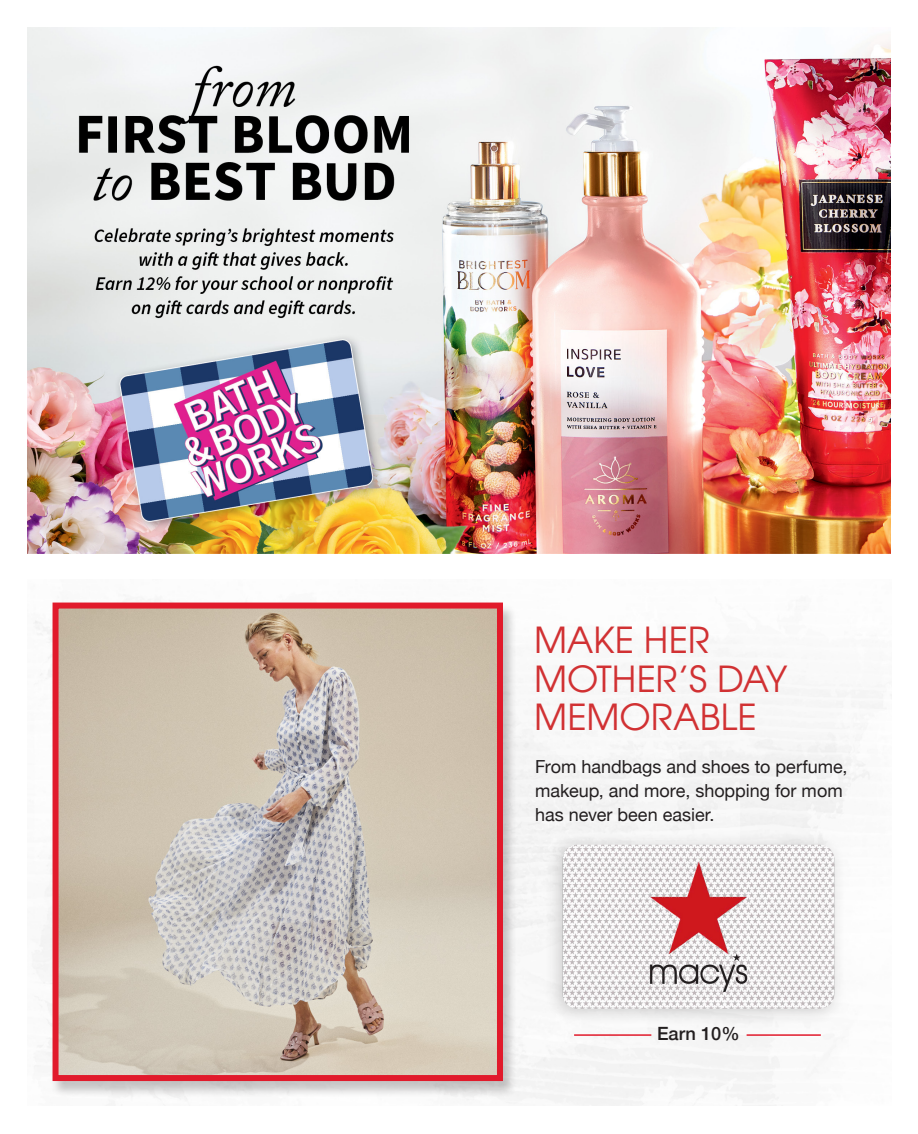
<style>
.page{position:relative;width:918px;height:1134px;background:#fff}
.page>*{position:absolute;margin:0;border:0;box-sizing:border-box;transform-origin:0 0}
.t1{font:36px/39px "Evolventa";color:#d13133}
.t2{font:500 18.3px "Helvetica Neue";color:#231f20}
.t3{font:18px/24px "Helvetica Neue";color:#231f20}
</style>
<div class="page">
<img style="left:27px;top:27px;width:864px;height:527px">
<div style="left:50px;top:603px;width:467px;height:495px;background:#231f20;opacity:.25"></div>
<img style="left:60px;top:610px;width:436px;height:464px">
<div style="left:53px;top:603px;width:450px;height:478px;border:6px solid #e11a2b"></div>
<hr style="left:574px;top:1034px;width:77px;height:2px;background:#e11a2b">
<hr style="left:747px;top:1034px;width:74px;height:2px;background:#e11a2b">
<div style="left:544px;top:832px;width:303px;height:195px;background:#231f20;opacity:.2"></div>
<img style="left:563px;top:845px;width:271px;height:164px">
<p class="t1" style="left:534px;top:620px;width:255px">MAKE HER<br>MOTHER’S DAY<br>MEMORABLE</p>
<p class="t3" style="left:535px;top:755px;width:314px">From handbags and shoes to perfume, makeup, and more, shopping for mom has never been easier.</p>
<p class="t2" style="left:657px;top:1019px;width:84px">Earn 10%</p>
</div>
